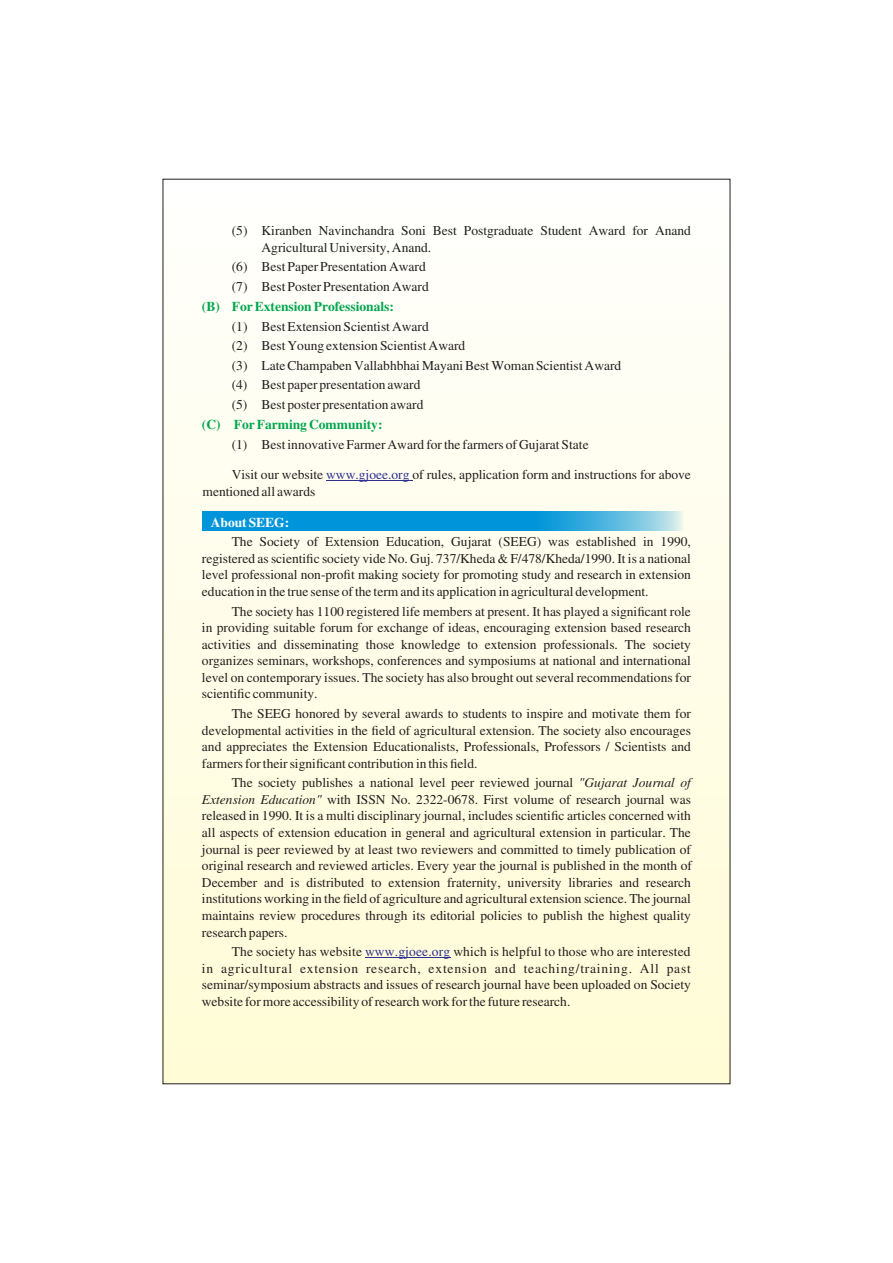
<style>
.page{position:relative;width:893px;height:1263px;background:#fff}
.page>*{position:absolute;margin:0;border:0;box-sizing:border-box;transform-origin:0 0}
.t1{font:13.5px/16.5px "Times";color:#231f20;text-align:justify}
.t2{font:700 13.5px "Times";color:#00a650}
.t3{font:700 13.5px "Times";color:#fff}
.s1{color:#2e3092}
.s2{font-style:italic}
</style>
<div class="page">
<div style="left:163px;top:179px;width:567px;height:905px;background:linear-gradient(to bottom,#fffffd,#fffcd5)"></div>
<svg style="left:203px;top:511px;width:487px;height:20px;fill:#0095da"></svg>
<hr style="left:326px;top:480px;width:86px;height:1px;background:#2e3092">
<hr style="left:365px;top:957px;width:86px;height:1px;background:#2e3092">
<p class="t1" style="left:262px;top:224px;width:431px;text-indent:-30px">(5) Kiranben Navinchandra Soni Best Postgraduate Student Award for Anand<br>Agricultural University, Anand.</p>
<p class="t1" style="left:232px;top:258px;width:199px;line-height:19.6px">(6) Best Paper Presentation Award (7) Best Poster Presentation Award</p>
<p class="t2" style="left:202px;top:302px;width:194px">(B) For Extension Professionals:</p>
<p class="t1" style="left:232px;top:318px;width:391px;line-height:19.6px;text-align:left">(1) Best Extension Scientist Award<br>(2) Best Young extension Scientist Award<br>(3) Late Champaben Vallabhbhai Mayani Best Woman Scientist Award (4) Best paper presentation award<br>(5) Best poster presentation award</p>
<p class="t2" style="left:202px;top:420px;width:182px">(C) For Farming Community:</p>
<p class="t1" style="left:232px;top:437px;width:358px">(1) Best innovative Farmer Award for the farmers of Gujarat State</p>
<p class="t1" style="left:203px;top:467px;width:490px;text-indent:29px">Visit our website <span class="s1">www.gjoee.org</span> of rules, application form and instructions for above mentioned all awards</p>
<p class="t3" style="left:211px;top:518px;width:80px">About SEEG:</p>
<p class="t1" style="left:202px;top:535px;width:490px;text-indent:30px">The Society of Extension Education, Gujarat (SEEG) was established in 1990, registered as scientific society vide No. Guj. 737/Kheda &amp; F/478/Kheda/1990. It is a national level professional non-profit making society for promoting study and research in extension education in the true sense of the term and its application in agricultural development.</p>
<p class="t1" style="left:202px;top:604px;width:490px;text-indent:30px">The society has 1100 registered life members at present. It has played a significant role in providing suitable forum for exchange of ideas, encouraging extension based research activities and disseminating those knowledge to extension professionals. The society organizes seminars, workshops, conferences and symposiums at national and international level on contemporary issues. The society has also brought out several recommendations for scientific community.</p>
<p class="t1" style="left:202px;top:706px;width:490px;text-indent:30px">The SEEG honored by several awards to students to inspire and motivate them for developmental activities in the field of agricultural extension. The society also encourages and appreciates the Extension Educationalists, Professionals, Professors / Scientists and farmers for their significant contribution in this field.</p>
<p class="t1" style="left:202px;top:776px;width:492px;text-indent:30px">The society publishes a national level peer reviewed journal <span class="s2">"Gujarat Journal of Extension Education"</span> with ISSN No. 2322-0678. First volume of research journal was released in 1990. It is a multi disciplinary journal, includes scientific articles concerned with all aspects of extension education in general and agricultural extension in particular. The journal is peer reviewed by at least two reviewers and committed to timely publication of original research and reviewed articles. Every year the journal is published in the month of December and is distributed to extension fraternity, university libraries and research institutions working in the field of agriculture and agricultural extension science. The journal maintains review procedures through its editorial policies to publish the highest quality research papers.</p>
<p class="t1" style="left:202px;top:944px;width:490px;text-indent:30px">The society has website <span class="s1">www.gjoee.org</span> which is helpful to those who are interested in agricultural extension research, extension and teaching/training. All past seminar/symposium abstracts and issues of research journal have been uploaded on Society website for more accessibility of research work for the future research.</p>
</div>
